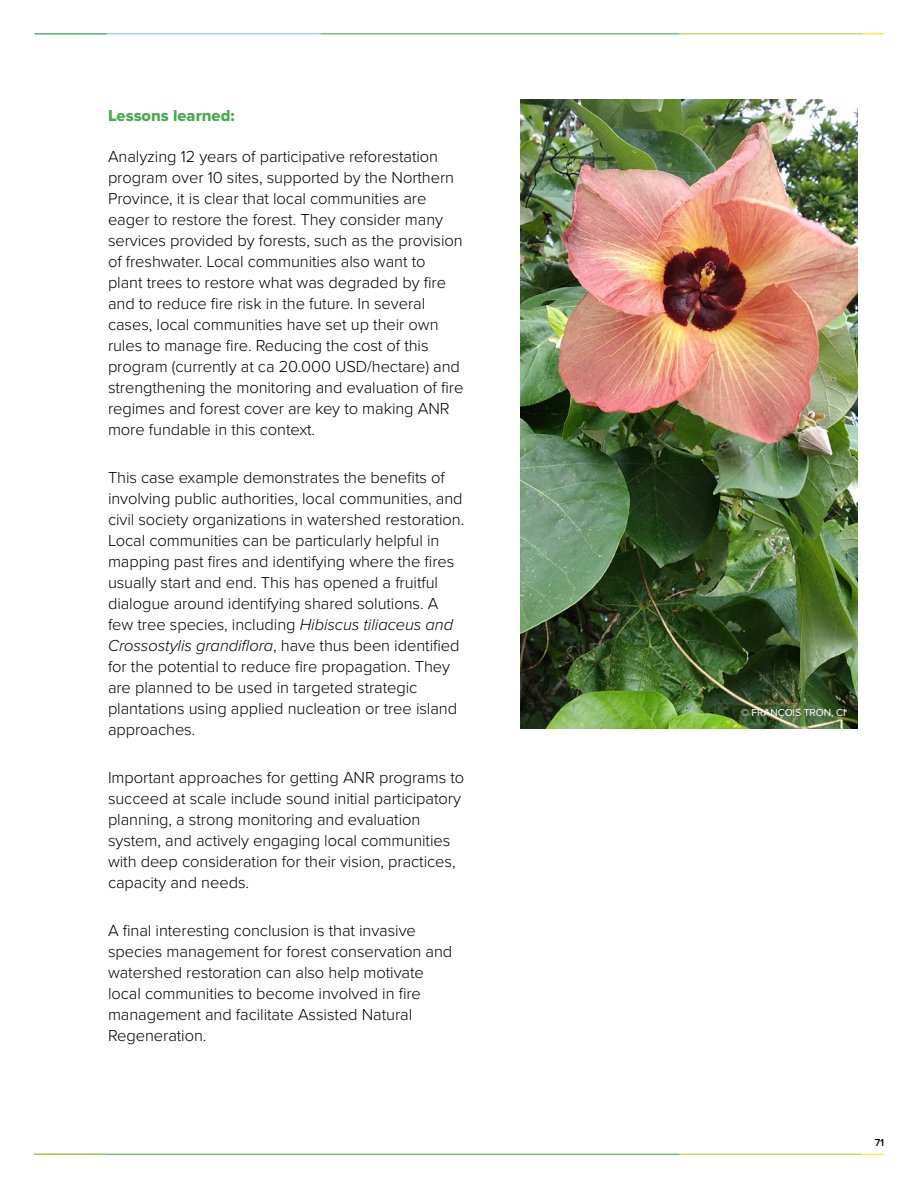
<style>
.page{position:relative;width:918px;height:1188px;background:#fff}
.page>*{position:absolute;margin:0;border:0;box-sizing:border-box;transform-origin:0 0}
.Body{font:300 16.5px/21px "Proxima Nova";letter-spacing:-.005em;color:#000}
.t1{font:16.5px "Proxima Nova Extrabld";color:#4caa51}
.Callout{font:10.5px "Proxima Nova";letter-spacing:-.01em;color:#fff}
.t2{font:600 10.5px "Proxima Nova";color:#000}
.s1{font-style:italic}
.s2{font-weight:700}
</style>
<div class="page">
<svg style="left:862px;top:33px;width:22px;height:1px"></svg>
<hr style="left:680px;top:33px;width:182px;height:1px;background:#b7d438">
<hr style="left:35px;top:33px;width:286px;height:1px;background:#7cc9ed">
<hr style="left:321px;top:33px;width:359px;height:1px;background:#4caa51">
<hr style="left:35px;top:33px;width:72px;height:1px;background:#4caa51">
<img style="left:521px;top:99px;width:337px;height:630px">
<svg style="left:862px;top:1154px;width:22px;height:1px"></svg>
<hr style="left:679px;top:1154px;width:183px;height:1px;background:#b7d438">
<hr style="left:34px;top:1154px;width:286px;height:1px;background:#4caa51">
<hr style="left:320px;top:1154px;width:359px;height:1px;background:#4caa51">
<hr style="left:34px;top:1154px;width:72px;height:1px;background:#b7d438">
<p class="t1" style="left:108px;top:103px;width:128px">Lessons learned:</p>
<p class="Body" style="left:108px;top:145px;width:357px">Analyzing 12 years of participative reforestation program over 10 sites, supported by the Northern Province, it is clear that local communities are eager to restore the forest. They consider many services provided by forests, such as the provision of freshwater. Local communities also want to plant trees to restore what was degraded by fire and to reduce fire risk in the future. In several cases, local communities have set up their own rules to manage fire. Reducing the cost of this program (currently at ca 20.000 USD/hectare) and strengthening the monitoring and evaluation of fire regimes and forest cover are key to making ANR more fundable in this context.</p>
<p class="Body" style="left:108px;top:466px;width:358px">This case example demonstrates the benefits of involving public authorities, local communities, and civil society organizations in watershed restoration.<br>Local communities can be particularly helpful in mapping past fires and identifying where the fires usually start and end. This has opened a fruitful dialogue around identifying shared solutions. A few tree species, including <span class="s1">Hibiscus tiliaceus and Crossostylis grandiflora</span>, have thus been identified for the potential to reduce fire propagation. They are planned to be used in targeted strategic plantations using applied nucleation or tree island approaches.</p>
<p class="Body" style="left:108px;top:767px;width:358px">Important approaches for getting ANR programs to succeed at scale include sound initial participatory planning, a strong monitoring and evaluation system, and actively engaging local communities with deep consideration for their vision, practices, capacity and needs.</p>
<p class="Body" style="left:108px;top:920px;width:346px">A final interesting conclusion is that invasive species management for forest conservation and watershed restoration can also help motivate local communities to become involved in fire management and facilitate Assisted Natural Regeneration.</p>
<p class="Callout" style="left:741px;top:704px;width:106px"><span class="s2">©</span> FRANÇOIS TRON, CI</p>
<p class="t2" style="left:875px;top:1134px;width:11px">71</p>
</div>
